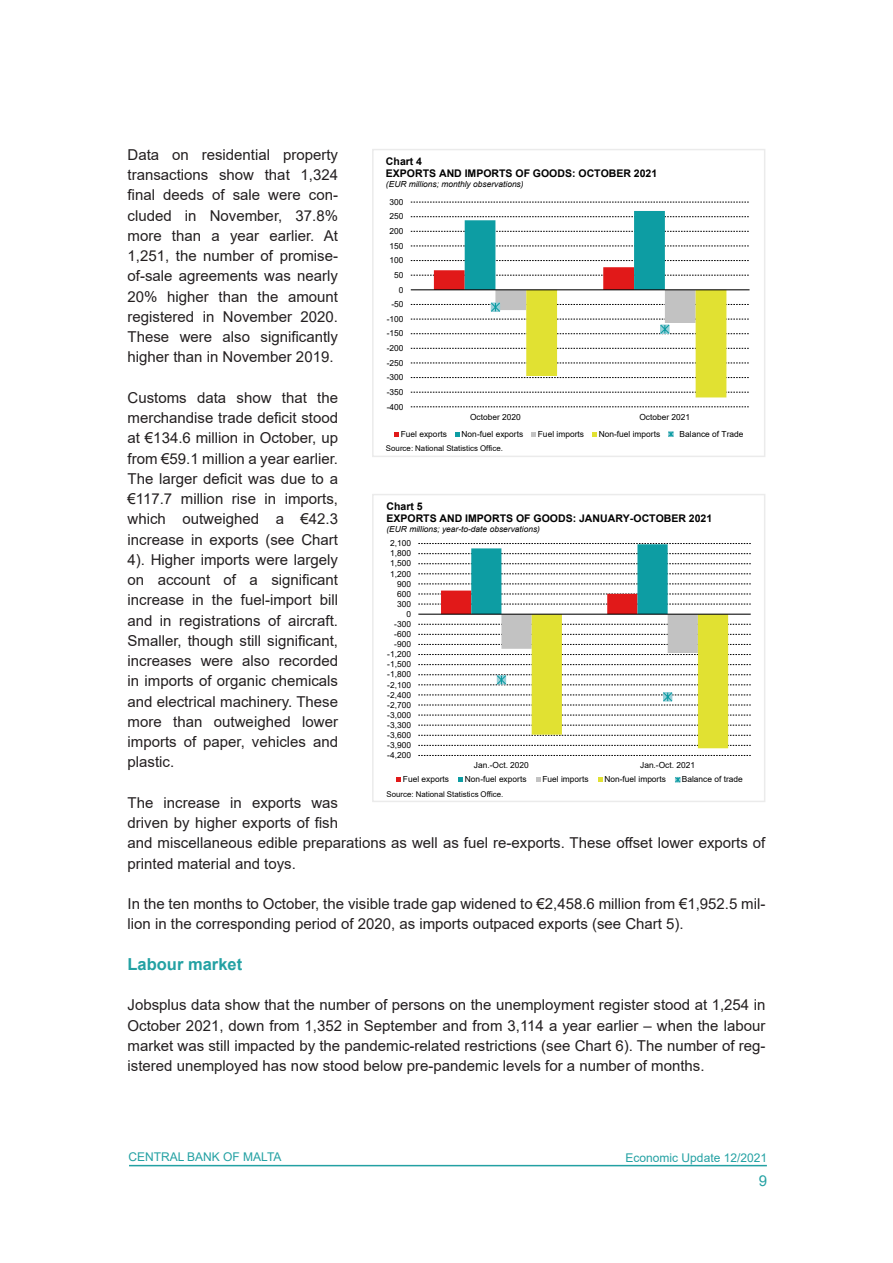
<style>
.page{position:relative;width:893px;height:1263px;background:#fff}
.page>*{position:absolute;margin:0;border:0;box-sizing:border-box;transform-origin:0 0}
.Econ_Update_Subhead{font:700 16.5px "Arial";color:#23a1a3}
.Econ_Update_Normal_T{font:15px/20.2px "Arial";color:#231f20;text-align:justify}
.t1{font:15px "Arial";color:#23a1a3}
.t2{font:12px "Arial";color:#23a1a3}
.t3{font:700 10.5px/12.1px "Arial";color:#000}
.t4{font:8.4px "Arial";color:#000}
.t5{font:italic 8.4px "Arial";color:#000}
.t6{font:7.95px "Arial";color:#000}
.t7{font:7.8px "Arial";color:#000}
</style>
<div class="page">
<hr style="left:129px;top:1165px;width:638px;height:1px;background:#23a1a3">
<svg style="left:411px;top:407px;width:338px;height:1px"></svg>
<svg style="left:411px;top:202px;width:338px;height:1px"></svg>
<svg style="left:411px;top:211px;width:338px;height:186px"></svg>
<svg style="left:395px;top:432px;width:4px;height:4px"></svg>
<svg style="left:455px;top:432px;width:5px;height:4px"></svg>
<svg style="left:532px;top:432px;width:4px;height:4px"></svg>
<svg style="left:592px;top:432px;width:5px;height:4px"></svg>
<svg style="left:668px;top:431px;width:6px;height:6px"></svg>
<div style="left:372px;top:149px;width:393px;height:308px;border:2px solid #ebebeb"></div>
<svg style="left:418px;top:755px;width:333px;height:1px"></svg>
<svg style="left:418px;top:543px;width:333px;height:205px"></svg>
<svg style="left:397px;top:778px;width:4px;height:4px"></svg>
<svg style="left:459px;top:778px;width:4px;height:4px"></svg>
<svg style="left:536px;top:778px;width:4px;height:4px"></svg>
<svg style="left:598px;top:778px;width:4px;height:4px"></svg>
<svg style="left:675px;top:777px;width:6px;height:6px"></svg>
<div style="left:372px;top:494px;width:393px;height:308px;border:2px solid #ebebeb"></div>
<p class="Econ_Update_Normal_T" style="left:128px;top:144px;width:212px">Data on residential property transactions show that 1,324 final deeds of sale were con&shy;cluded in November, 37.8% more than a year earlier. At 1,251, the number of promise&shy;of-sale agreements was nearly 20% higher than the amount registered in November 2020.<br>These were also significantly higher than in November 2019.</p>
<p class="Econ_Update_Normal_T" style="left:128px;top:387px;width:212px">Customs data show that the merchandise trade deficit stood at €134.6 million in October, up from €59.1 million a year earlier.<br>The larger deficit was due to a €117.7 million rise in imports, which outweighed a €42.3 increase in exports (see Chart 4). Higher imports were largely on account of a significant increase in the fuel-import bill and in registrations of aircraft.<br>Smaller, though still significant, increases were also recorded in imports of organic chemicals and electrical machinery. These more than outweighed lower imports of paper, vehicles and plastic.</p>
<p class="Econ_Update_Normal_T" style="left:128px;top:792px;width:639px;text-align:left">The increase in exports was<br>driven by higher exports of fish<br>and miscellaneous edible preparations as well as fuel re-exports. These offset lower exports of printed material and toys.</p>
<p class="Econ_Update_Normal_T" style="left:128px;top:894px;width:639px">In the ten months to October, the visible trade gap widened to €2,458.6 million from €1,952.5 mil&shy;lion in the corresponding period of 2020, as imports outpaced exports (see Chart 5).</p>
<p class="Econ_Update_Subhead" style="left:128px;top:952px;width:116px">Labour market</p>
<p class="Econ_Update_Normal_T" style="left:128px;top:995px;width:639px">Jobsplus data show that the number of persons on the unemployment register stood at 1,254 in October 2021, down from 1,352 in September and from 3,114 a year earlier – when the labour market was still impacted by the pandemic-related restrictions (see Chart 6). The number of reg&shy;istered unemployed has now stood below pre-pandemic levels for a number of months.</p>
<p class="t3" style="left:386px;top:155px;width:273px">Chart 4<br>EXPORTS AND IMPORTS OF GOODS: OCTOBER 2021</p>
<p class="t5" style="left:386px;top:179px;width:139px">(EUR millions; monthly observations)</p>
<p class="t4" style="left:390px;top:196px;width:15px">300</p>
<p class="t4" style="left:390px;top:211px;width:15px">250</p>
<p class="t4" style="left:390px;top:225px;width:15px">200</p>
<p class="t4" style="left:390px;top:240px;width:15px">150</p>
<p class="t4" style="left:390px;top:255px;width:15px">100</p>
<p class="t4" style="left:394px;top:269px;width:11px">50</p>
<p class="t4" style="left:399px;top:284px;width:6px">0</p>
<p class="t4" style="left:391px;top:298px;width:14px">-50</p>
<p class="t4" style="left:387px;top:313px;width:18px">-100</p>
<p class="t4" style="left:387px;top:328px;width:18px">-150</p>
<p class="t4" style="left:387px;top:342px;width:18px">-200</p>
<p class="t4" style="left:387px;top:357px;width:18px">-250</p>
<p class="t4" style="left:387px;top:371px;width:18px">-300</p>
<p class="t4" style="left:387px;top:386px;width:18px">-350</p>
<p class="t4" style="left:387px;top:401px;width:18px">-400</p>
<p class="t4" style="left:470px;top:411px;width:52px">October 2020</p>
<p class="t4" style="left:639px;top:411px;width:52px">October 2021</p>
<p class="t4" style="left:401px;top:428px;width:48px">Fuel exports</p>
<p class="t4" style="left:462px;top:428px;width:63px">Non-fuel exports</p>
<p class="t4" style="left:538px;top:428px;width:48px">Fuel imports</p>
<p class="t4" style="left:599px;top:428px;width:63px">Non-fuel imports</p>
<p class="t4" style="left:680px;top:428px;width:65px">Balance of Trade</p>
<p class="t6" style="left:386px;top:443px;width:118px">Source: National Statistics Office.</p>
<p class="t3" style="left:386px;top:500px;width:327px">Chart 5<br>EXPORTS AND IMPORTS OF GOODS: JANUARY-OCTOBER 2021</p>
<p class="t5" style="left:386px;top:524px;width:155px">(EUR millions; year-to-date observations)</p>
<p class="t4" style="left:390px;top:537px;width:23px">2,100</p>
<p class="t4" style="left:390px;top:548px;width:23px">1,800</p>
<p class="t4" style="left:390px;top:558px;width:23px">1,500</p>
<p class="t4" style="left:390px;top:568px;width:23px">1,200</p>
<p class="t4" style="left:397px;top:578px;width:15px">900</p>
<p class="t4" style="left:397px;top:588px;width:15px">600</p>
<p class="t4" style="left:397px;top:598px;width:15px">300</p>
<p class="t4" style="left:406px;top:608px;width:6px">0</p>
<p class="t4" style="left:394px;top:618px;width:18px">-300</p>
<p class="t4" style="left:394px;top:628px;width:18px">-600</p>
<p class="t4" style="left:394px;top:638px;width:18px">-900</p>
<p class="t4" style="left:387px;top:648px;width:25px">-1,200</p>
<p class="t4" style="left:387px;top:659px;width:25px">-1,500</p>
<p class="t4" style="left:387px;top:669px;width:25px">-1,800</p>
<p class="t4" style="left:387px;top:679px;width:25px">-2,100</p>
<p class="t4" style="left:387px;top:689px;width:25px">-2,400</p>
<p class="t4" style="left:387px;top:699px;width:25px">-2,700</p>
<p class="t4" style="left:387px;top:709px;width:25px">-3,000</p>
<p class="t4" style="left:387px;top:719px;width:25px">-3,300</p>
<p class="t4" style="left:387px;top:729px;width:25px">-3,600</p>
<p class="t4" style="left:387px;top:739px;width:25px">-3,900</p>
<p class="t4" style="left:387px;top:749px;width:25px">-4,200</p>
<p class="t4" style="left:474px;top:759px;width:57px">Jan.-Oct. 2020</p>
<p class="t4" style="left:640px;top:759px;width:57px">Jan.-Oct. 2021</p>
<p class="t4" style="left:403px;top:774px;width:48px">Fuel exports</p>
<p class="t4" style="left:465px;top:774px;width:63px">Non-fuel exports</p>
<p class="t4" style="left:542px;top:774px;width:48px">Fuel imports</p>
<p class="t4" style="left:604px;top:774px;width:63px">Non-fuel imports</p>
<p class="t4" style="left:682px;top:774px;width:63px">Balance of trade</p>
<p class="t7" style="left:386px;top:788px;width:118px">Source: National Statistics Office.</p>
<p class="t2" style="left:128px;top:1149px;width:155px">CENTRAL BANK OF MALTA</p>
<p class="t2" style="left:626px;top:1150px;width:143px">Economic Update 12/2021</p>
<p class="t1" style="left:759px;top:1170px;width:10px">9</p>
</div>
